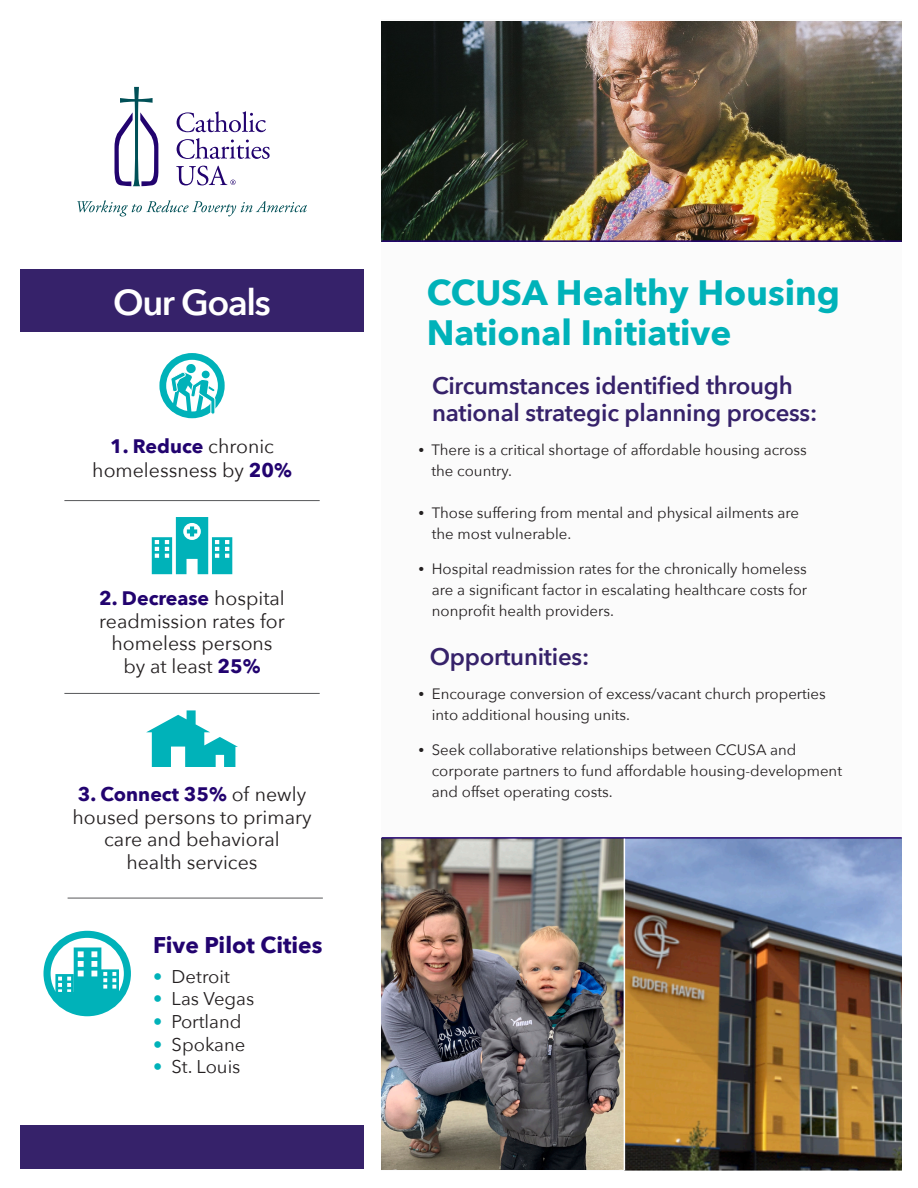
<style>
.page{position:relative;width:918px;height:1188px;background:#fff}
.page>*{position:absolute;margin:0;border:0;box-sizing:border-box;transform-origin:0 0}
.t1{font:600 36px "Avenir Next";letter-spacing:-.04em;color:#fff}
.t2{font:700 35.1px/40px "Avenir Next";color:#00b2b9}
.t3{font:600 24px/27px "Avenir Next";letter-spacing:-.01em;color:#36226a}
.t4{font:700 22.65px "Avenir Next";color:#22036f}
.main_body_text__blac{font:19.5px/22.5px "Avenir Next";color:#231f20;text-align:center}
.main_body_text__blac-2{font:18.45px "Avenir Next";color:#231f20}
.t5{font:15px/21px "Avenir Next";color:#231f20}
.s1{font-weight:700;color:#22036f}
.s2{font-weight:600;color:#00b2b9}
.s3{font-family:"Adobe Garamond Pro"}
</style>
<div class="page">
<div style="left:382px;top:19px;width:520px;height:1152px;background:#fbfbfb"></div>
<div style="left:159px;top:353px;width:66px;height:65px;border:7px solid #00b2b9;border-radius:50%"></div>
<svg style="left:170px;top:363px;width:47px;height:53px"></svg>
<svg style="left:152px;top:517px;width:80px;height:57px"></svg>
<svg style="left:146px;top:710px;width:92px;height:57px"></svg>
<hr style="left:64px;top:500px;width:256px;height:1px;background:#57585a">
<div style="left:20px;top:269px;width:344px;height:63px;background:#36226a"></div>
<hr style="left:64px;top:693px;width:256px;height:1px;background:#57585a">
<div style="left:20px;top:1125px;width:344px;height:44px;background:#36226a"></div>
<img style="left:382px;top:839px;width:242px;height:330px">
<svg style="left:77px;top:200px;width:230px;height:16px"></svg>
<svg style="left:115px;top:87px;width:43px;height:99px"></svg>
<svg style="left:177px;top:111px;width:89px;height:21px"></svg>
<svg style="left:177px;top:138px;width:93px;height:21px"></svg>
<svg style="left:176px;top:166px;width:60px;height:19px"></svg>
<div style="left:44px;top:931px;width:87px;height:85px;border:7px solid #00b2b9;border-radius:50%"></div>
<svg style="left:55px;top:947px;width:64px;height:66px"></svg>
<hr style="left:68px;top:898px;width:255px;height:1px;background:#57585a">
<img style="left:625px;top:839px;width:277px;height:332px">
<hr style="left:382px;top:837px;width:520px;height:2px;background:#22036f">
<hr style="left:624px;top:839px;width:1px;height:332px;background:#fff">
<img style="left:382px;top:21px;width:520px;height:219px">
<hr style="left:382px;top:240px;width:520px;height:2px;background:#22036f">
<p class="t1" style="left:113px;top:272px;width:159px">Our Goals</p>
<p class="main_body_text__blac" style="left:92px;top:433px;width:201px;line-height:24px"><span class="s1">1. Reduce</span> chronic homelessness by <span class="s1">20%</span></p>
<p class="main_body_text__blac" style="left:99px;top:587px;width:187px"><span class="s1">2. Decrease</span> hospital readmission rates for homeless persons by at least <span class="s1">25%</span></p>
<p class="main_body_text__blac" style="left:72px;top:782px;width:241px"><span class="s1">3. Connect 35%</span> of newly housed persons to primary care and behavioral<br>health services</p>
<p class="t4" style="left:153px;top:926px;width:171px">Five Pilot Cities</p>
<p class="main_body_text__blac-2" style="left:153px;top:961px;width:78px"><span class="s2">•</span> Detroit</p>
<p class="main_body_text__blac-2" style="left:153px;top:983px;width:103px"><span class="s2">•</span> Las Vegas</p>
<p class="main_body_text__blac-2" style="left:153px;top:1006px;width:90px"><span class="s2">•</span> Portland</p>
<p class="main_body_text__blac-2" style="left:153px;top:1029px;width:94px"><span class="s2">•</span> Spokane</p>
<p class="main_body_text__blac-2" style="left:153px;top:1051px;width:89px"><span class="s2">•</span> St. Louis</p>
<p class="t2" style="left:427px;top:272px;width:415px">CCUSA Healthy Housing<br>National Initiative</p>
<p class="t3" style="left:432px;top:371px;width:387px">Circumstances identified through national strategic planning process:</p>
<p class="t5" style="left:431px;top:439px;width:377px;text-indent:-13px"><span class="s3">•</span> There is a critical shortage of affordable housing across the country.</p>
<p class="t5" style="left:432px;top:502px;width:369px;text-indent:-13px"><span class="s3">•</span> Those suffering from mental and physical ailments are the most vulnerable.</p>
<p class="t5" style="left:432px;top:557px;width:377px;text-align:justify;text-indent:-13px"><span class="s3">•</span> Hospital readmission rates for the chronically homeless are a significant factor in escalating healthcare costs for nonprofit health providers.</p>
<p class="t3" style="left:430px;top:642px;width:161px">Opportunities:</p>
<p class="t5" style="left:432px;top:683px;width:396px;text-indent:-13px"><span class="s3">•</span> Encourage conversion of excess/vacant church properties into additional housing units.</p>
<p class="t5" style="left:432px;top:738px;width:412px;text-indent:-13px"><span class="s3">•</span> Seek collaborative relationships between CCUSA and corporate partners to fund affordable housing-development and offset operating costs.</p>
</div>
